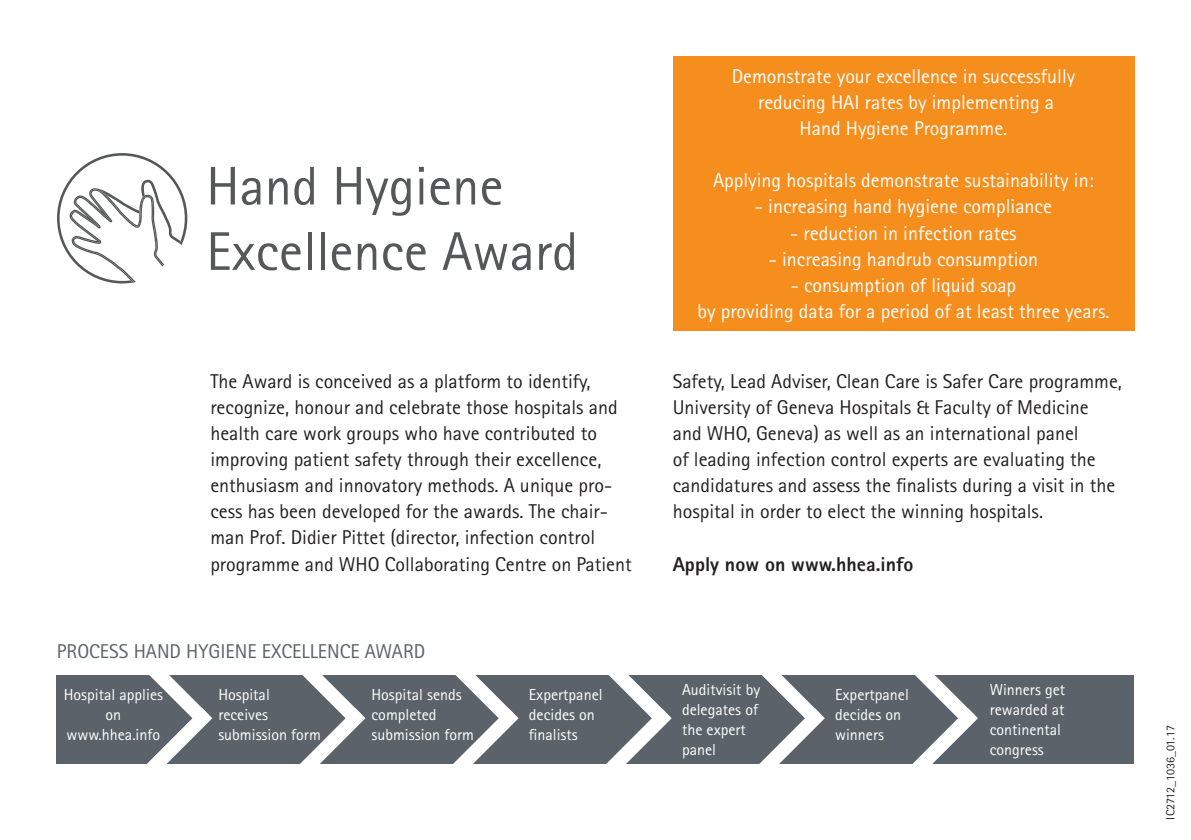
<style>
.page{position:relative;width:1191px;height:840px;background:#fff}
.page>*{position:absolute;margin:0;border:0;box-sizing:border-box;transform-origin:0 0}
.t1{font:54.4px/65.4px "Rotis Sans Serif Std";color:#555759}
.t2{font:20px/26px "Rotis Sans Serif Pro";color:#231f20}
.t3{font:20px/26px "Rotis Sans Serif Pro";color:#fff;text-align:center}
.t4{font:20px "Rotis Sans Serif Pro";color:#5b6269}
.t5{font:800 20px "Rotis Sans Serif Pro";color:#231f20}
.t6{font:16px/20px "Rotis Sans Serif Pro";color:#fff}
.t7{font:12px "Rotis Sans Serif Pro";color:#231f20}
</style>
<div class="page">
<div style="left:673px;top:56px;width:461px;height:275px;background:#f68e1e"></div>
<svg style="left:57px;top:153px;width:131px;height:130px"></svg>
<div style="left:57px;top:674px;width:1077px;height:89px;background:#5b6269"></div>
<svg style="left:122px;top:674px;width:105px;height:90px"></svg>
<svg style="left:275px;top:674px;width:105px;height:90px"></svg>
<svg style="left:428px;top:674px;width:105px;height:90px"></svg>
<svg style="left:581px;top:674px;width:105px;height:90px"></svg>
<svg style="left:734px;top:674px;width:105px;height:90px"></svg>
<svg style="left:887px;top:674px;width:105px;height:90px"></svg>
<h1 class="t1" style="left:206px;top:153px;width:373px">Hand Hygiene<br>Excellence Award</h1>
<p class="t2" style="left:210px;top:368px;width:423px">The Award is conceived as a platform to identify, recognize, honour and celebrate those hospitals and health care work groups who have contributed to improving patient safety through their excellence, enthusiasm and innovatory methods. A unique pro&shy;cess has been developed for the awards. The chair&shy;man Prof. Didier Pittet (director, infection control programme and WHO Collaborating Centre on Patient</p>
<p class="t4" style="left:57px;top:639px;width:370px">PROCESS HAND HYGIENE EXCELLENCE AWARD</p>
<p class="t3" style="left:731px;top:64px;width:345px">Demonstrate your excellence in successfully reducing HAI rates by implementing a<br>Hand Hygiene Programme.</p>
<p class="t3" style="left:713px;top:168px;width:382px">Applying hospitals demonstrate sustainability in:</p>
<p class="t3" style="left:755px;top:194px;width:298px">- increasing hand hygiene compliance</p>
<p class="t3" style="left:790px;top:220px;width:228px">- reduction in infection rates</p>
<p class="t3" style="left:769px;top:246px;width:271px">- increasing handrub consumption</p>
<p class="t3" style="left:697px;top:272px;width:414px">- consumption of liquid soap<br>by providing data for a period of at least three years.</p>
<p class="t2" style="left:673px;top:368px;width:451px">Safety, Lead Adviser, Clean Care is Safer Care programme, University of Geneva Hospitals &amp; Faculty of Medicine and WHO, Geneva) as well as an international panel<br>of leading infection control experts are evaluating the candidatures and assess the finalists during a visit in the hospital in order to elect the winning hospitals.</p>
<p class="t5" style="left:673px;top:550px;width:242px">Apply now on www.hhea.info</p>
<p class="t6" style="left:64px;top:684px;width:101px;text-align:center">Hospital applies on www.hhea.info</p>
<p class="t6" style="left:218px;top:684px;width:104px">Hospital receives submission form</p>
<p class="t6" style="left:371px;top:684px;width:104px">Hospital sends completed submission form</p>
<p class="t6" style="left:682px;top:679px;width:80px">Auditvisit by delegates of the expert panel</p>
<p class="t6" style="left:989px;top:679px;width:77px">Winners get rewarded at continental congress</p>
<p class="t6" style="left:529px;top:684px;width:75px">Expertpanel decides on finalists</p>
<p class="t6" style="left:835px;top:684px;width:75px">Expertpanel decides on winners</p>
<p class="t7" style="left:1163px;top:819px;width:96px;rotate:-90deg">IC2712_1036_01.17</p>
</div>
